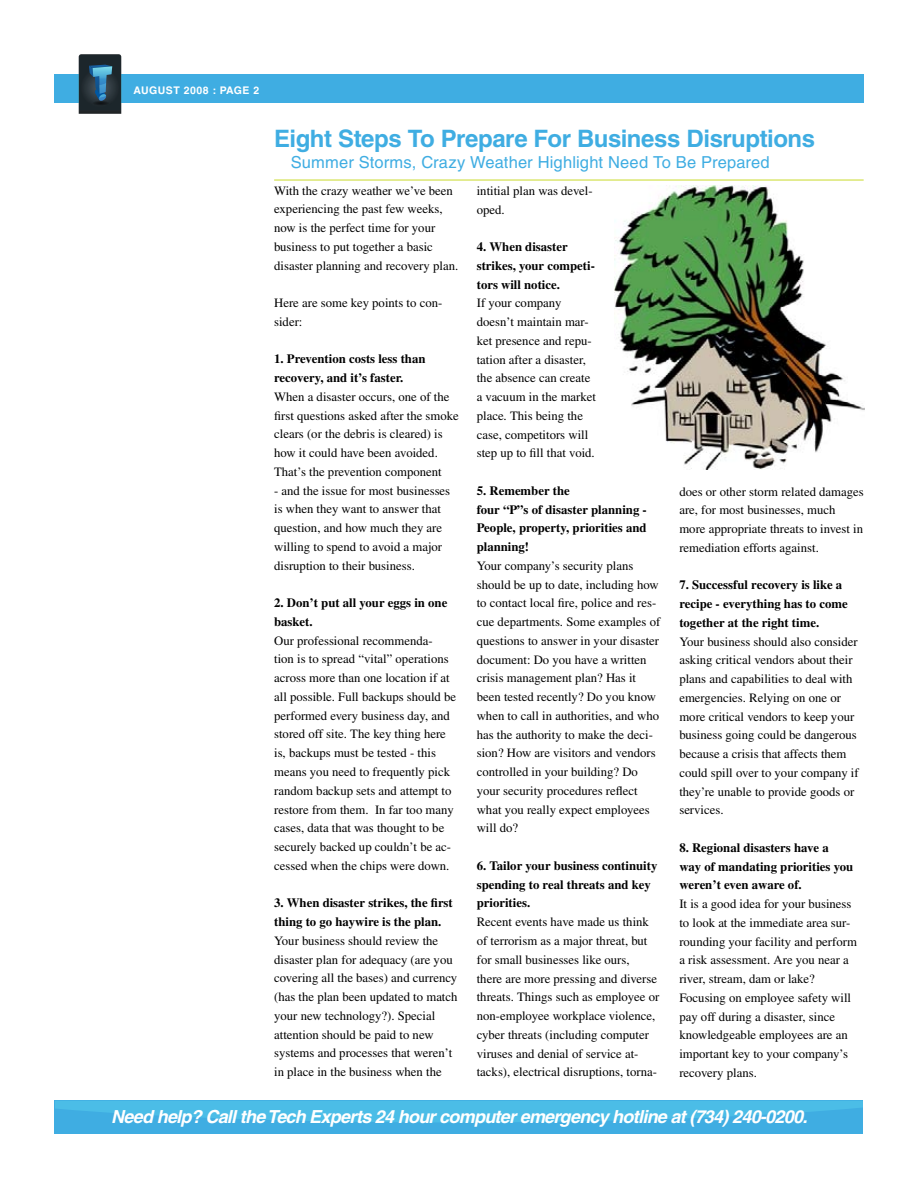
<style>
.page{position:relative;width:918px;height:1188px;background:#fff}
.page>*{position:absolute;margin:0;border:0;box-sizing:border-box;transform-origin:0 0}
.t1{font:700 24px "Helvetica";letter-spacing:-.02em;color:#3fade2}
.t2{font:italic 700 18px "Helvetica";letter-spacing:-.04em;color:#fff}
.t3{font:16.5px "Helvetica";letter-spacing:.01em;color:#3fade2}
.t4{font:12.75px/18.8px "Times";color:#000}
.t5{font:700 12.75px/18.8px "Times";color:#000}
.t6{font:700 10.5px "Helvetica";letter-spacing:.05em;color:#fff}
</style>
<div class="page">
<hr style="left:274px;top:180px;width:590px;height:1px;background:#cadb2a">
<div style="left:55px;top:1101px;width:808px;height:33px;background:#3fade2"></div>
<svg style="left:55px;top:1101px;width:808px;height:21px"></svg>
<div style="left:54px;top:75px;width:810px;height:28px;background:#3fade2"></div>
<svg style="left:78px;top:54px;width:44px;height:60px;background:#2c4452"></svg>
<img style="left:614px;top:185px;width:250px;height:285px">
<p class="t6" style="left:134px;top:84px;width:127px">august 2008 : Page 2</p>
<h1 class="t1" style="left:274px;top:124px;width:542px">Eight Steps To Prepare For Business Disruptions</h1>
<p class="t3" style="left:291px;top:152px;width:480px">Summer Storms, Crazy Weather Highlight Need To Be Prepared</p>
<p class="t4" style="left:274px;top:181px;width:186px">With the crazy weather we’ve been experiencing the past few weeks, now is the perfect time for your business to put together a basic disaster planning and recovery plan.</p>
<p class="t4" style="left:274px;top:293px;width:170px">Here are some key points to con&shy;sider:</p>
<p class="t5" style="left:274px;top:349px;width:153px">1. Prevention costs less than recovery, and it’s faster.</p>
<p class="t4" style="left:274px;top:387px;width:186px">When a disaster occurs, one of the first questions asked after the smoke clears (or the debris is cleared) is how it could have been avoided.<br>That’s the prevention component</p>
<p class="t4" style="left:274px;top:481px;width:178px">- and the issue for most businesses is when they want to answer that question, and how much they are willing to spend to avoid a major disruption to their business.</p>
<p class="t5" style="left:274px;top:593px;width:175px">2. Don’t put all your eggs in one basket.</p>
<p class="t4" style="left:274px;top:631px;width:184px">Our professional recommenda-<br>tion is to spread “vital” operations across more than one location if at all possible. Full backups should be performed every business day, and stored off site. The key thing here is, backups must be tested - this means you need to frequently pick random backup sets and attempt to restore from them. In far too many cases, data that was thought to be securely backed up couldn’t be ac&shy;cessed when the chips were down.</p>
<p class="t5" style="left:274px;top:893px;width:180px">3. When disaster strikes, the first thing to go haywire is the plan.</p>
<p class="t4" style="left:274px;top:931px;width:185px">Your business should review the disaster plan for adequacy (are you covering all the bases) and currency (has the plan been updated to match your new technology?). Special attention should be paid to new systems and processes that weren’t in place in the business when the</p>
<p class="t4" style="left:477px;top:181px;width:117px">intitial plan was devel&shy;oped.</p>
<p class="t5" style="left:477px;top:237px;width:120px">4. When disaster strikes, your competi&shy;tors will notice.</p>
<p class="t4" style="left:477px;top:294px;width:121px">If your company doesn’t maintain mar&shy;ket presence and repu&shy;tation after a disaster, the absence can create a vacuum in the market place. This being the case, competitors will step up to fill that void.</p>
<p class="t5" style="left:477px;top:481px;width:172px">5. Remember the<br>four “P”s of disaster planning -<br>People, property, priorities and planning!</p>
<p class="t4" style="left:477px;top:556px;width:185px">Your company’s security plans should be up to date, including how to contact local fire, police and res&shy;cue departments. Some examples of questions to answer in your disaster document: Do you have a written crisis management plan? Has it been tested recently? Do you know when to call in authorities, and who has the authority to make the deci&shy;sion? How are visitors and vendors controlled in your building? Do your security procedures reflect what you really expect employees will do?</p>
<p class="t5" style="left:477px;top:856px;width:182px">6. Tailor your business continuity spending to real threats and key priorities.</p>
<p class="t4" style="left:477px;top:913px;width:184px">Recent events have made us think of terrorism as a major threat, but for small businesses like ours,<br>there are more pressing and diverse threats. Things such as employee or non-employee workplace violence, cyber threats (including computer viruses and denial of service at&shy;tacks), electrical disruptions, torna-</p>
<p class="t4" style="left:679px;top:482px;width:186px">does or other storm related damages are, for most businesses, much more appropriate threats to invest in remediation efforts against.</p>
<p class="t5" style="left:679px;top:575px;width:170px">7. Successful recovery is like a recipe - everything has to come together at the right time.</p>
<p class="t4" style="left:679px;top:632px;width:181px">Your business should also consider asking critical vendors about their plans and capabilities to deal with emergencies. Relying on one or more critical vendors to keep your business going could be dangerous because a crisis that affects them could spill over to your company if they’re unable to provide goods or services.</p>
<p class="t5" style="left:679px;top:838px;width:175px">8. Regional disasters have a way of mandating priorities you weren’t even aware of.</p>
<p class="t4" style="left:679px;top:895px;width:179px">It is a good idea for your business to look at the immediate area sur&shy;rounding your facility and perform a risk assessment. Are you near a river, stream, dam or lake?<br>Focusing on employee safety will pay off during a disaster, since knowledgeable employees are an important key to your company’s recovery plans.</p>
<h2 class="t2" style="left:111px;top:1106px;width:698px">Need help? Call the Tech Experts 24 hour computer emergency hotline at (734) 240-0200.</h2>
</div>
